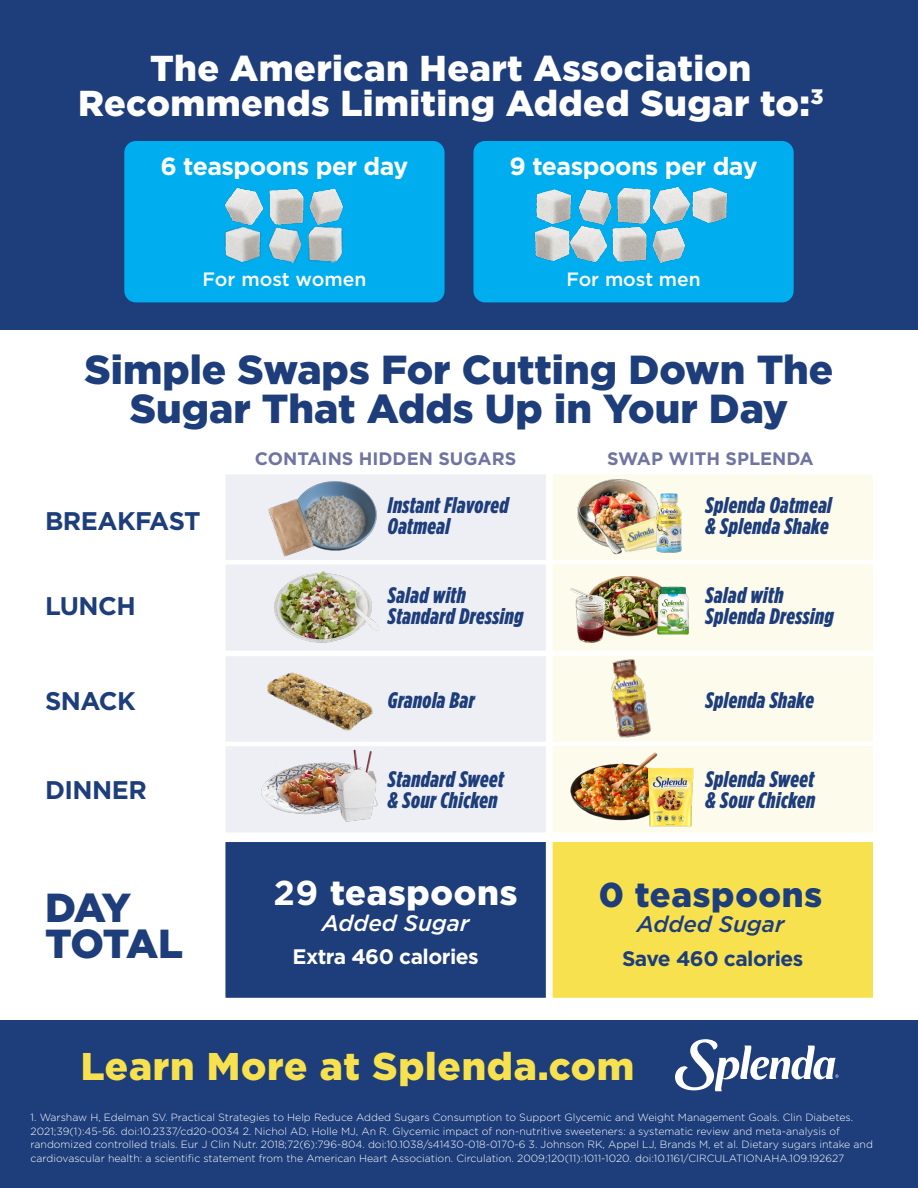
<style>
.page{position:relative;width:918px;height:1188px;background:#fff}
.page>*{position:absolute;margin:0;border:0;box-sizing:border-box;transform-origin:0 0}
.t1{font:900 40.5px/39px "Gotham";color:#1d3d7b;text-align:center}
.t2{font:900 38.55px "Gotham";letter-spacing:.02em;color:#f8e14f}
.t3{font:900 36px/34.5px "Gotham";letter-spacing:.01em;color:#fff;text-align:center}
.t4{font:900 34.5px "Gotham";letter-spacing:.02em;color:#fff}
.t5{font:900 34.5px "Gotham";letter-spacing:.02em;color:#1d3d7b}
.t6{font:700 25.5px "Gotham";letter-spacing:-.02em;color:#1d3d7b}
.t7{font:700 24.9px "Gotham";letter-spacing:-.02em;color:#fff}
.t8{font:italic 900 22.5px/21px "Gotham Condensed";letter-spacing:.02em;color:#1d3d7b}
.t9{font:italic 500 22.5px "Gotham";color:#fff}
.t10{font:italic 500 22.5px "Gotham";color:#1d3d7b}
.t11{font:700 21px "Gotham";letter-spacing:-.025em;color:#fff}
.t12{font:700 21px "Gotham";letter-spacing:-.025em;color:#1d3d7b}
.t13{font:500 19.35px "Gotham";color:#fff}
.t14{font:500 19.2px "Gotham";color:#fff}
.t15{font:700 18px "Gotham";color:#6f74a1}
.t16{font:300 10.5px/13.5px "Gotham";color:#fff}
.s1{font-weight:700}
</style>
<div class="page">
<div style="left:0;top:0;width:918px;height:330px;background:#1d3d7b"></div>
<div style="left:221px;top:470px;width:329px;height:185px;background:#eeeff4;border:4px solid #fff"></div>
<div style="left:548px;top:470px;width:330px;height:185px;background:#fdfbec;border:4px solid #fff"></div>
<div style="left:221px;top:652px;width:329px;height:185px;background:#eeeff4;border:4px solid #fff"></div>
<div style="left:548px;top:652px;width:330px;height:185px;background:#fdfbec;border:4px solid #fff"></div>
<div style="left:221px;top:560px;width:329px;height:95px;background:#eeeff4;border:4px solid #fff"></div>
<div style="left:548px;top:560px;width:330px;height:95px;background:#fdfbec;border:4px solid #fff"></div>
<div style="left:221px;top:742px;width:329px;height:95px;background:#eeeff4;border:4px solid #fff"></div>
<div style="left:221px;top:838px;width:329px;height:164px;background:#1d3d7b;border:4px solid #fff"></div>
<div style="left:548px;top:742px;width:330px;height:95px;background:#fdfbec;border:4px solid #fff"></div>
<div style="left:548px;top:838px;width:330px;height:164px;background:#f8e14f;border:4px solid #fff"></div>
<img style="left:582px;top:651px;width:96px;height:96px">
<img style="left:267px;top:672px;width:106px;height:59px">
<img style="left:593px;top:576px;width:68px;height:61px">
<img style="left:570px;top:589px;width:41px;height:54px">
<img style="left:648px;top:586px;width:41px;height:49px">
<img style="left:261px;top:749px;width:117px;height:73px">
<img style="left:300px;top:481px;width:77px;height:70px">
<img style="left:268px;top:496px;width:49px;height:61px">
<img style="left:274px;top:571px;width:105px;height:72px">
<img style="left:577px;top:479px;width:76px;height:75px">
<img style="left:614px;top:507px;width:54px;height:54px">
<img style="left:653px;top:493px;width:29px;height:62px">
<img style="left:570px;top:752px;width:88px;height:69px">
<img style="left:641px;top:768px;width:53px;height:58px">
<div style="left:0;top:1021px;width:918px;height:167px;background:#1d3d7b"></div>
<svg style="left:675px;top:1039px;width:164px;height:52px"></svg>
<div style="left:124px;top:141px;width:321px;height:161px;background:#00aeef;border-radius:12px"></div>
<img style="left:224px;top:187px;width:40px;height:39px">
<img style="left:309px;top:189px;width:35px;height:36px">
<img style="left:269px;top:188px;width:35px;height:37px">
<svg style="left:224px;top:226px;width:78px;height:38px"></svg>
<img style="left:307px;top:226px;width:36px;height:37px">
<div style="left:473px;top:141px;width:321px;height:161px;background:#00aeef;border-radius:12px"></div>
<img style="left:534px;top:189px;width:38px;height:73px">
<img style="left:652px;top:186px;width:76px;height:38px">
<img style="left:569px;top:225px;width:38px;height:38px">
<img style="left:578px;top:190px;width:34px;height:35px">
<img style="left:652px;top:227px;width:34px;height:35px">
<img style="left:617px;top:188px;width:34px;height:35px">
<img style="left:612px;top:226px;width:35px;height:36px">
<p class="t3" style="left:78px;top:51px;width:747px">The American Heart Association<br>Recommends Limiting Added Sugar to:<sup>3</sup></p>
<p class="t7" style="left:160px;top:150px;width:250px">6 teaspoons per day</p>
<p class="t13" style="left:202px;top:266px;width:165px">For most women</p>
<p class="t7" style="left:510px;top:150px;width:250px">9 teaspoons per day</p>
<p class="t14" style="left:566px;top:266px;width:136px">For most men</p>
<p class="t1" style="left:85px;top:350px;width:750px">Simple Swaps For Cutting Down The<br>Sugar That Adds Up in Your Day</p>
<p class="t6" style="left:45px;top:504px;width:157px">BREAKFAST</p>
<p class="t6" style="left:45px;top:590px;width:92px">LUNCH</p>
<p class="t6" style="left:45px;top:684px;width:92px">SNACK</p>
<p class="t6" style="left:45px;top:773px;width:103px">DINNER</p>
<p class="t1" style="left:45px;top:887px;width:87px">DAY</p>
<p class="t1" style="left:45px;top:923px;width:140px">TOTAL</p>
<p class="t15" style="left:255px;top:447px;width:263px">CONTAINS HIDDEN SUGARS</p>
<p class="t15" style="left:607px;top:447px;width:208px">SWAP WITH SPLENDA</p>
<p class="t8" style="left:388px;top:495px;width:122px">Instant Flavored<br>Oatmeal</p>
<p class="t8" style="left:706px;top:495px;width:128px">Splenda Oatmeal &amp; Splenda Shake</p>
<p class="t8" style="left:388px;top:584px;width:137px">Salad with<br>Standard Dressing</p>
<p class="t8" style="left:706px;top:584px;width:130px">Salad with<br>Splenda Dressing</p>
<p class="t8" style="left:388px;top:689px;width:88px">Granola Bar</p>
<p class="t8" style="left:706px;top:689px;width:110px">Splenda Shake</p>
<p class="t8" style="left:388px;top:768px;width:117px">Standard Sweet</p>
<p class="t8" style="left:388px;top:789px;width:111px">&amp; Sour Chicken</p>
<p class="t8" style="left:706px;top:768px;width:111px">Splenda Sweet &amp; Sour Chicken</p>
<p class="t4" style="left:273px;top:869px;width:246px"><span class="s1">29</span> teaspoons</p>
<p class="t9" style="left:322px;top:908px;width:149px">Added Sugar</p>
<p class="t11" style="left:292px;top:943px;width:188px">Extra 460 calories</p>
<p class="t12" style="left:622px;top:944px;width:183px">Save 460 calories</p>
<p class="t5" style="left:599px;top:871px;width:225px">0 teaspoons</p>
<p class="t10" style="left:637px;top:909px;width:149px">Added Sugar</p>
<p class="t2" style="left:81px;top:1040px;width:555px">Learn More at Splenda.com</p>
<p class="t16" style="left:31px;top:1110px;width:844px">1. Warshaw H, Edelman SV. Practical Strategies to Help Reduce Added Sugars Consumption to Support Glycemic and Weight Management Goals. Clin Diabetes.<br>2021;39(1):45-56. doi:10.2337/cd20-0034 2. Nichol AD, Holle MJ, An R. Glycemic impact of non-nutritive sweeteners: a systematic review and meta-analysis of randomized controlled trials. Eur J Clin Nutr. 2018;72(6):796-804. doi:10.1038/s41430-018-0170-6 3. Johnson RK, Appel LJ, Brands M, et al. Dietary sugars intake and cardiovascular health: a scientific statement from the American Heart Association. Circulation. 2009;120(11):1011-1020. doi:10.1161/CIRCULATIONAHA.109.192627</p>
</div>
